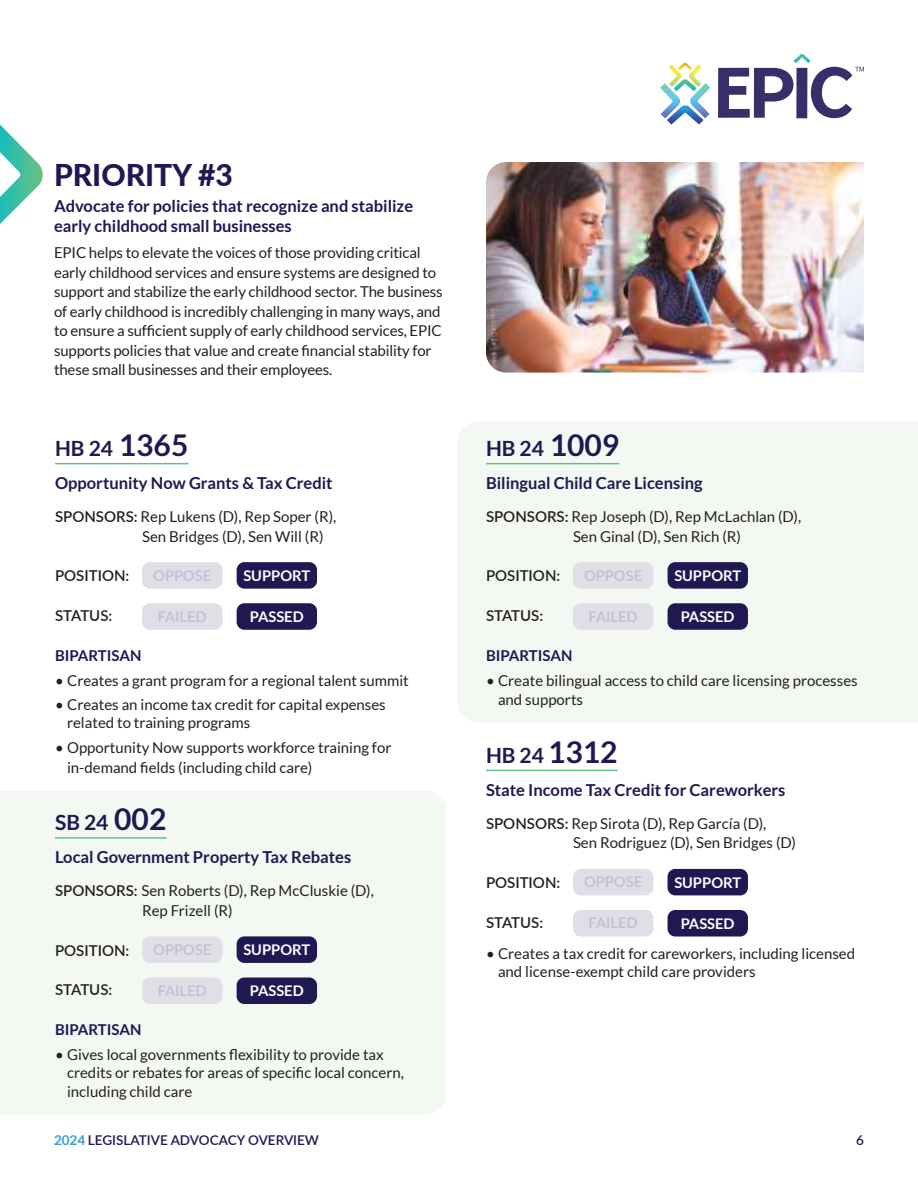
<style>
.page{position:relative;width:918px;height:1188px;background:#fff}
.page>*{position:absolute;margin:0;border:0;box-sizing:border-box;transform-origin:0 0}
.t1{font:800 30px "Lato";color:#1f1852}
.t2{font:700 21px "Lato";color:#1f1852}
.t3{font:700 16.5px/19.5px "Lato";color:#1f1852}
.t4{font:15px/19.5px "Lato";color:#241f1f}
.t5{font:600 15px "Lato";color:#241f1f}
.t6{font:700 15px "Lato";color:#1f1852}
.t7{font:700 14.7px "Lato";color:#fff}
.t8{font:600 14.7px "Lato";color:#c4bed1}
.t9{font:600 13.5px "Lato";color:#1f1852}
.s1{font-size:30px}
.s2{font-weight:600}
.s3{font-weight:700;color:#399dd7}
</style>
<div class="page">
<svg style="left:660px;top:63px;width:50px;height:62px"></svg>
<svg style="left:718px;top:54px;width:146px;height:64px"></svg>
<div style="left:0;top:791px;width:446px;height:323px;background:#f3f9f2"></div>
<div style="left:458px;top:422px;width:460px;height:300px;background:#f3f9f2"></div>
<img style="left:486px;top:162px;width:378px;height:211px">
<hr style="left:55px;top:463px;width:133px;height:1px;background:#60c28b">
<hr style="left:55px;top:837px;width:111px;height:2px;background:#60c28b">
<div style="left:142px;top:562px;width:80px;height:27px;background:#e2dee8;border-radius:8px"></div>
<div style="left:237px;top:562px;width:80px;height:27px;background:#1f1852;border-radius:8px"></div>
<div style="left:142px;top:603px;width:80px;height:27px;background:#e2dee8;border-radius:8px"></div>
<div style="left:237px;top:603px;width:80px;height:27px;background:#1f1852;border-radius:8px"></div>
<div style="left:142px;top:936px;width:80px;height:27px;background:#e2dee8;border-radius:8px"></div>
<div style="left:237px;top:936px;width:80px;height:27px;background:#1f1852;border-radius:8px"></div>
<div style="left:142px;top:978px;width:80px;height:26px;background:#e2dee8;border-radius:8px"></div>
<div style="left:237px;top:978px;width:80px;height:26px;background:#1f1852;border-radius:8px"></div>
<hr style="left:486px;top:463px;width:133px;height:1px;background:#60c28b">
<hr style="left:486px;top:770px;width:132px;height:1px;background:#60c28b">
<div style="left:573px;top:562px;width:80px;height:27px;background:#e2dee8;border-radius:8px"></div>
<div style="left:668px;top:562px;width:80px;height:27px;background:#1f1852;border-radius:8px"></div>
<div style="left:573px;top:603px;width:80px;height:27px;background:#e2dee8;border-radius:8px"></div>
<div style="left:668px;top:603px;width:80px;height:27px;background:#1f1852;border-radius:8px"></div>
<div style="left:573px;top:869px;width:80px;height:26px;background:#e2dee8;border-radius:8px"></div>
<div style="left:668px;top:869px;width:80px;height:26px;background:#1f1852;border-radius:8px"></div>
<div style="left:573px;top:910px;width:80px;height:27px;background:#e2dee8;border-radius:8px"></div>
<div style="left:668px;top:910px;width:80px;height:27px;background:#1f1852;border-radius:8px"></div>
<svg style="left:0;top:124px;width:43px;height:100px"></svg>
<h1 class="t1" style="left:54px;top:153px;width:180px">PRIORITY #3</h1>
<p class="t3" style="left:54px;top:196px;width:361px">Advocate for policies that recognize and stabilize early childhood small businesses</p>
<p class="t4" style="left:54px;top:243px;width:390px">EPIC helps to elevate the voices of those providing critical early childhood services and ensure systems are designed to support and stabilize the early childhood sector. The business of early childhood is incredibly challenging in many ways, and to ensure a sufficient supply of early childhood services, EPIC supports policies that value and create financial stability for these small businesses and their employees.</p>
<h2 class="t2" style="left:55px;top:436px;width:135px">HB 24 <span class="s1">1365</span></h2>
<p class="t3" style="left:55px;top:473px;width:279px">Opportunity Now Grants &amp; Tax Credit</p>
<p class="t4" style="left:142px;top:507px;width:196px;text-indent:-87px"><span class="s2">SPONSORS:</span> Rep Lukens (D), Rep Soper (R),<br>Sen Bridges (D), Sen Will (R)</p>
<p class="t5" style="left:55px;top:565px;width:76px">POSITION:</p>
<p class="t8" style="left:153px;top:565px;width:60px">OPPOSE</p>
<p class="t7" style="left:243px;top:567px;width:68px">SUPPORT</p>
<p class="t5" style="left:55px;top:605px;width:59px">STATUS:</p>
<p class="t8" style="left:158px;top:606px;width:51px">FAILED</p>
<p class="t7" style="left:250px;top:608px;width:55px">PASSED</p>
<p class="t6" style="left:55px;top:647px;width:88px">BIPARTISAN</p>
<p class="t4" style="left:55px;top:670px;width:355px">• Creates a grant program for a regional talent summit</p>
<p class="t4" style="left:67px;top:696px;width:320px;line-height:18px;text-indent:-12px">• Creates an income tax credit for capital expenses related to training programs</p>
<p class="t4" style="left:67px;top:738px;width:326px;text-indent:-12px">• Opportunity Now supports workforce training for in-demand fields (including child care)</p>
<h2 class="t2" style="left:55px;top:811px;width:113px">SB 24 <span class="s1">002</span></h2>
<p class="t3" style="left:55px;top:847px;width:298px">Local Government Property Tax Rebates</p>
<p class="t4" style="left:142px;top:881px;width:233px;text-indent:-87px"><span class="s2">SPONSORS:</span> Sen Roberts (D), Rep McCluskie (D),<br>Rep Frizell (R)</p>
<p class="t5" style="left:55px;top:939px;width:76px">POSITION:</p>
<p class="t8" style="left:153px;top:939px;width:60px">OPPOSE</p>
<p class="t7" style="left:243px;top:942px;width:68px">SUPPORT</p>
<p class="t5" style="left:55px;top:979px;width:59px">STATUS:</p>
<p class="t8" style="left:158px;top:980px;width:51px">FAILED</p>
<p class="t7" style="left:250px;top:983px;width:55px">PASSED</p>
<p class="t6" style="left:55px;top:1021px;width:88px">BIPARTISAN</p>
<p class="t4" style="left:67px;top:1045px;width:338px;line-height:18px;text-indent:-12px">• Gives local governments flexibility to provide tax credits or rebates for areas of specific local concern,</p>
<p class="t4" style="left:67px;top:1082px;width:127px">including child care</p>
<h2 class="t2" style="left:486px;top:436px;width:135px">HB 24 <span class="s1">1009</span></h2>
<p class="t3" style="left:486px;top:473px;width:218px">Bilingual Child Care Licensing</p>
<p class="t4" style="left:573px;top:507px;width:230px;text-indent:-87px"><span class="s2">SPONSORS:</span> Rep Joseph (D), Rep McLachlan (D),<br>Sen Ginal (D), Sen Rich (R)</p>
<p class="t5" style="left:486px;top:565px;width:76px">POSITION:</p>
<p class="t8" style="left:584px;top:565px;width:60px">OPPOSE</p>
<p class="t7" style="left:674px;top:567px;width:68px">SUPPORT</p>
<p class="t5" style="left:486px;top:605px;width:59px">STATUS:</p>
<p class="t8" style="left:589px;top:606px;width:51px">FAILED</p>
<p class="t7" style="left:681px;top:608px;width:55px">PASSED</p>
<p class="t6" style="left:486px;top:647px;width:88px">BIPARTISAN</p>
<p class="t4" style="left:498px;top:670px;width:361px;text-indent:-12px">• Create bilingual access to child care licensing processes and supports</p>
<h2 class="t2" style="left:486px;top:743px;width:133px">HB 24 <span class="s1">1312</span></h2>
<p class="t3" style="left:486px;top:780px;width:301px">State Income Tax Credit for Careworkers</p>
<p class="t4" style="left:573px;top:814px;width:225px;text-indent:-87px"><span class="s2">SPONSORS:</span> Rep Sirota (D), Rep García (D),<br>Sen Rodriguez (D), Sen Bridges (D)</p>
<p class="t5" style="left:486px;top:872px;width:76px">POSITION:</p>
<p class="t8" style="left:584px;top:871px;width:60px">OPPOSE</p>
<p class="t7" style="left:674px;top:874px;width:68px">SUPPORT</p>
<p class="t5" style="left:486px;top:912px;width:59px">STATUS:</p>
<p class="t8" style="left:589px;top:912px;width:51px">FAILED</p>
<p class="t7" style="left:681px;top:915px;width:55px">PASSED</p>
<p class="t4" style="left:498px;top:945px;width:359px;line-height:18px;text-indent:-12px">• Creates a tax credit for careworkers, including licensed and license-exempt child care providers</p>
<p class="t9" style="left:54px;top:1130px;width:267px"><span class="s3">2024</span> LEGISLATIVE ADVOCACY OVERVIEW</p>
<p class="t9" style="left:856px;top:1130px;width:9px">6</p>
</div>
